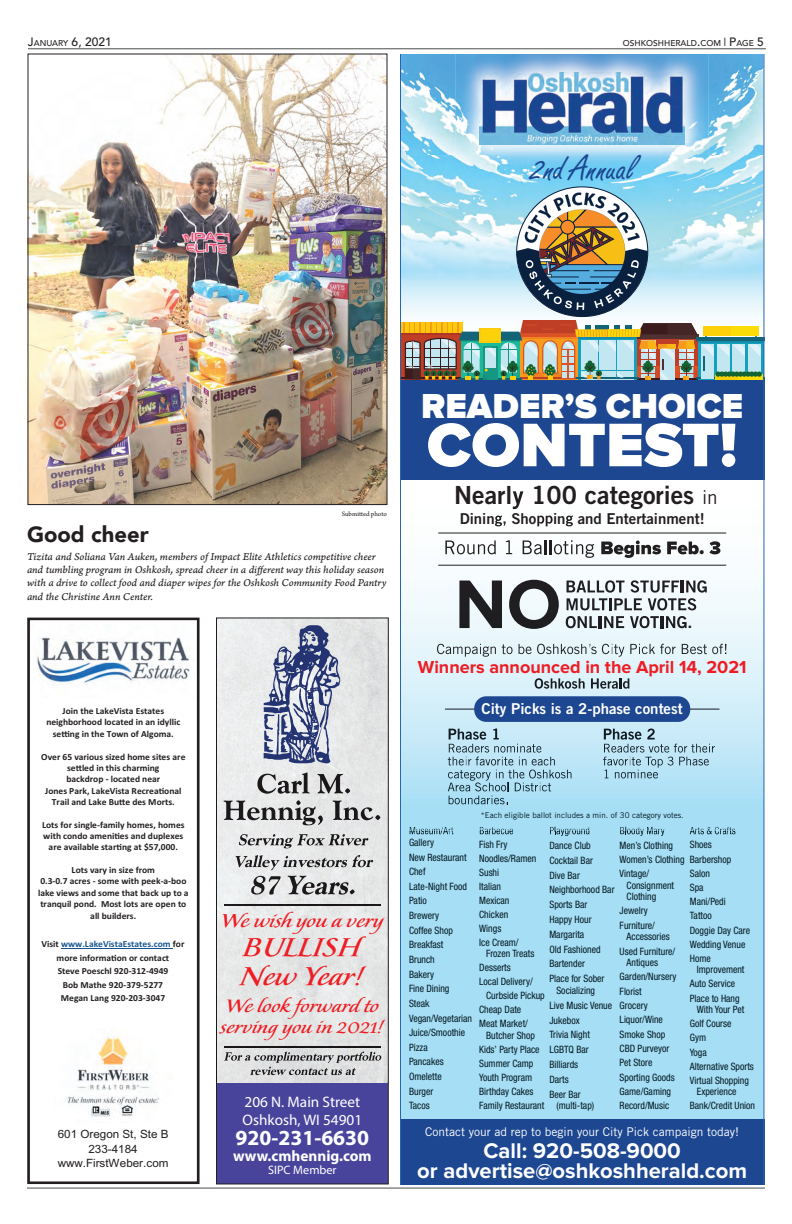
<style>
.page{position:relative;width:792px;height:1224px;background:#fff}
.page>*{position:absolute;margin:0;border:0;box-sizing:border-box;transform-origin:0 0}
.t1{font:900 63.7px "Lincoln Proxima Nova";color:#fff}
.t2{font:36.4px "Freestyle Script Std";color:#1d4791}
.t3{font:900 36px "Lincoln Proxima Nova";color:#fff}
.t4{font:33px/29px "Florens LP Std";color:#ee1d23;scale:1.1 1}
.t5{font:25px "Trade Gothic LT Std Bd 2";color:#231f20}
.t6{font:24px "Florens LP Std";color:#ee1d23;scale:1.1 1}
.t7{font:23px/21px "Florens LP Std";color:#ee1d23;scale:1.1 1}
.t8{font:700 22px/20px "Lincoln Proxima Nova";color:#fff;text-align:center}
.t9{font:900 22px "Avenir";color:#231f20}
.t10{font:700 21.6px "Myriad Pro";color:#fff}
.t11{font:900 19px "Lincoln Proxima Nova";color:#211e20}
.t12{font:700 18px "Lincoln Proxima Nova";color:#ee1d23}
.t13{font:16.5px "Trade Gothic LT Std Bd 2";color:#1d1d20}
.t14{font:15.2px/18.3px "Myriad Pro";color:#fff}
.t15{font:700 15.2px "Myriad Pro";color:#fff}
.t16{font:15px "Trade Gothic LT Std Bd 2";color:#231f20}
.t17{font:15px "Trade Gothic LT Std Bd 2";color:#fff}
.t18{font:12.2px "Myriad Pro";color:#fff}
.t19{font:12px "Trade Gothic LT Std";color:#fff}
.t20{font:500 12px "Avenir LT Std";color:#231f20}
.t21{font:11.4px/14.7px "Arial";color:#231f20;text-align:center}
.t22{font:11px/13.2px "Arno Pro Italic Caption";letter-spacing:-.005em;color:#231f20}
.t23{font:condensed 10.2px/14.6px "Helvetica Neue LT Std";color:#051821}
.t24{font:700 9.3px/11.4px "Calibri";color:#231f20;text-align:center}
.t25{font:500 8.4px "Avenir LT Std";color:#231f20}
.t26{font:8px "Trade Gothic LT Std";color:#051821}
.t27{font:7px "Arno Pro Sm Text";letter-spacing:-.005em;color:#231f20}
.s1{font-size:8.4px}
.s2{font-size:12px}
.s3{color:#175590}
.s4{font-family:"Trade Gothic LT Std";font-size:19px}
</style>
<div class="page">
<hr style="left:27px;top:1188px;width:738px;height:1px;background:#4b4c4d">
<hr style="left:28px;top:48px;width:738px;height:1px;background:#4b4c4d">
<div style="left:27px;top:618px;width:173px;height:566px;border:3px solid #231f20"></div>
<img style="left:67px;top:1036px;width:93px;height:81px">
<img style="left:36px;top:637px;width:157px;height:48px">
<hr style="left:61px;top:948px;width:112px;height:1px;background:#175590">
<img style="left:216px;top:617px;width:173px;height:466px">
<div style="left:216px;top:1083px;width:173px;height:101px;background:#48449c"></div>
<svg style="left:263px;top:625px;width:78px;height:139px;background:#9aa1bb"></svg>
<svg style="left:239px;top:834px;width:129px;height:14px;background:#b3b3b4"></svg>
<svg style="left:236px;top:855px;width:137px;height:15px;background:#b8b8b8"></svg>
<img style="left:251px;top:876px;width:15px;height:19px">
<img style="left:269px;top:876px;width:12px;height:19px">
<img style="left:288px;top:876px;width:18px;height:18px">
<svg style="left:302px;top:882px;width:53px;height:13px"></svg>
<img style="left:225px;top:1046px;width:155px;height:1px">
<img style="left:225px;top:905px;width:155px;height:1px">
<img style="left:257px;top:774px;width:19px;height:20px">
<svg style="left:278px;top:781px;width:24px;height:13px"></svg>
<img style="left:302px;top:772px;width:8px;height:21px">
<img style="left:317px;top:774px;width:26px;height:19px">
<svg style="left:345px;top:788px;width:5px;height:5px"></svg>
<img style="left:224px;top:801px;width:22px;height:19px">
<svg style="left:247px;top:807px;width:13px;height:13px"></svg>
<img style="left:261px;top:807px;width:33px;height:13px">
<img style="left:295px;top:800px;width:8px;height:20px">
<img style="left:303px;top:806px;width:13px;height:19px">
<svg style="left:318px;top:816px;width:5px;height:9px"></svg>
<img style="left:333px;top:801px;width:9px;height:19px">
<img style="left:343px;top:807px;width:16px;height:13px">
<svg style="left:361px;top:807px;width:19px;height:13px"></svg>
<img style="left:30px;top:56px;width:355px;height:447px">
<svg style="left:400px;top:54px;width:364px;height:1130px;background:#99bdd5"></svg>
<svg style="left:410px;top:831px;width:43px;height:3px"></svg>
<svg style="left:480px;top:831px;width:33px;height:3px"></svg>
<svg style="left:550px;top:831px;width:39px;height:5px"></svg>
<svg style="left:620px;top:831px;width:44px;height:5px"></svg>
<svg style="left:690px;top:831px;width:45px;height:3px"></svg>
<p class="t20" style="left:28px;top:35px;width:85px">J<span class="s1">ANUARY</span> 6, 2021</p>
<p class="t25" style="left:623px;top:38px;width:143px">OSHKOSHHERALD<span class="s2">.</span>COM <span class="s2">P</span>AGE <span class="s2">5</span></p>
<h2 class="t2" style="left:530px;top:147px;width:105px">2nd Annual</h2>
<p class="t27" style="left:342px;top:510px;width:47px">Submitted photo</p>
<h3 class="t9" style="left:27px;top:516px;width:123px">Good cheer</h3>
<p class="t22" style="left:27px;top:551px;width:361px">Tizita and Soliana Van Auken, members of Impact Elite Athletics competitive cheer and tumbling program in Oshkosh, spread cheer in a different way this holiday season with a drive to collect food and diaper wipes for the Oshkosh Community Food Pantry and the Christine Ann Center.</p>
<p class="t24" style="left:46px;top:705px;width:136px">Join the LakeVista Estates neighborhood located in an idyllic setting in the Town of Algoma.</p>
<p class="t24" style="left:41px;top:751px;width:146px">Over 65 various sized home sites are settled in this charming<br>backdrop - located near<br>Jones Park, LakeVista Recreational<br>Trail and Lake Butte des Morts.</p>
<p class="t24" style="left:42px;top:819px;width:144px">Lots for single-family homes, homes with condo amenities and duplexes are available starting at $57,000.</p>
<p class="t24" style="left:38px;top:864px;width:152px">Lots vary in size from<br>0.3-0.7 acres - some with peek-a-boo lake views and some that back up to a tranquil pond. Most lots are open to all builders.</p>
<p class="t24" style="left:42px;top:937px;width:144px;line-height:13.5px">Visit <span class="s3">www.LakeVistaEstates.com</span> for more information or contact<br>Steve Poeschl 920-312-4949<br>Bob Mathe 920-379-5277<br>Megan Lang 920-203-3047</p>
<p class="t21" style="left:58px;top:1126px;width:112px">601 Oregon St, Ste B<br>233-4184 www.FirstWeber.com</p>
<h3 class="t6" style="left:221px;top:905px;width:150px">We wishyou a very</h3>
<h3 class="t4" style="left:240px;top:933px;width:114px">BULLISH<br>New Year!</h3>
<h3 class="t7" style="left:221px;top:996px;width:150px">We lookforwardto servingyou in 2021!</h3>
<h3 class="t14" style="left:243px;top:1092px;width:121px">206 N. Main Street<br>Oshkosh, WI 54901</h3>
<h3 class="t10" style="left:236px;top:1124px;width:135px">920-231-6630</h3>
<h3 class="t15" style="left:233px;top:1146px;width:140px">www.cmhennig.com</h3>
<p class="t18" style="left:268px;top:1163px;width:70px">SIPC Member</p>
<h3 class="t3" style="left:421px;top:385px;width:324px">READER’S CHOICE</h3>
<h1 class="t1" style="left:427px;top:408px;width:312px">CONTEST!</h1>
<h3 class="t5" style="left:454px;top:480px;width:265px">Nearl 100 cate ories <span class="s4">in</span></h3>
<h3 class="t16" style="left:460px;top:509px;width:247px">Dinin Sho in and Entertainment!</h3>
<h3 class="t11" style="left:699px;top:537px;width:7px">.</h3>
<h3 class="t13" style="left:688px;top:612px;width:7px">.</h3>
<h3 class="t12" style="left:418px;top:657px;width:330px">Winners announced in the April 14, 2021</h3>
<h3 class="t17" style="left:482px;top:699px;width:203px">City Picks is a 2-phase contest</h3>
<p class="t26" style="left:481px;top:810px;width:204px">*Each eligible ballot includes a min. of 30 category votes.</p>
<p class="t23" style="left:409px;top:835px;width:65px">Gallery<br>New Restaurant<br>Chef<br>Late-Night Food<br>Patio<br>Brewery<br>Coffee Shop<br>Breakfast<br>Brunch<br>Bakery<br>Fine Dining<br>Steak<br>Vegan/Vegetarian<br>Juice/Smoothie<br>Pizza<br>Pancakes<br>Omelette<br>Burger<br>Tacos</p>
<p class="t23" style="left:479px;top:838px;width:59px;line-height:13.9px">Fish Fry<br>Noodles/Ramen<br>Sushi<br>Italian<br>Mexican<br>Chicken<br>Wings<br>Ice Cream/</p>
<p class="t23" style="left:690px;top:838px;width:62px;line-height:14.2px">Shoes<br>Barbershop<br>Salon<br>Spa<br>Mani/Pedi<br>Tattoo<br>Doggie Day Care<br>Wedding Venue<br>Home</p>
<p class="t23" style="left:690px;top:963px;width:56px;line-height:14.2px;text-indent:7px">Improvement<br>Auto Service<br>Place to Hang</p>
<p class="t23" style="left:690px;top:1002px;width:66px;line-height:14.2px;text-indent:7px">With Your Pet<br>Golf Course<br>Gym<br>Yoga<br>Alternative Sports<br>Virtual Shopping</p>
<p class="t23" style="left:690px;top:1084px;width:67px;line-height:14.2px;text-indent:7px">Experience<br>Bank/Credit Union</p>
<p class="t23" style="left:620px;top:838px;width:66px;line-height:14.3px">Men’s Clothing<br>Women’s Clothing<br>Vintage/</p>
<p class="t23" style="left:627px;top:879px;width:49px;line-height:11.4px">Consignment<br>Clothing</p>
<p class="t23" style="left:620px;top:904px;width:37px;line-height:14.3px">Jewelry<br>Furniture/</p>
<p class="t23" style="left:620px;top:929px;width:57px;line-height:14.3px;text-align:center">Accessories<br>Used Furniture/</p>
<p class="t23" style="left:620px;top:955px;width:58px;line-height:14.3px;text-indent:7px">Antiques<br>Garden/Nursery<br>Florist<br>Grocery<br>Liquor/Wine<br>Smoke Shop<br>CBD Purveyor<br>Pet Store<br>Sporting Goods<br>Game/Gaming<br>Record/Music</p>
<p class="t23" style="left:549px;top:838px;width:67px">Dance Club<br>Cocktail Bar<br>Dive Bar<br>Neighborhood Bar<br>Sports Bar<br>Happy Hour<br>Margarita<br>Old Fashioned<br>Bartender<br>Place for Sober</p>
<p class="t23" style="left:549px;top:983px;width:64px;text-indent:7px">Socializing<br>Live Music Venue<br>Jukebox<br>Trivia Night<br>LGBTQ Bar<br>Billiards<br>Darts<br>Beer Bar</p>
<p class="t23" style="left:556px;top:1098px;width:39px">(multi-tap)</p>
<p class="t23" style="left:486px;top:947px;width:50px">Frozen Treats</p>
<p class="t23" style="left:479px;top:960px;width:33px">Desserts</p>
<p class="t23" style="left:479px;top:974px;width:55px">Local Delivery/</p>
<p class="t23" style="left:486px;top:988px;width:60px">Curbside Pickup</p>
<p class="t23" style="left:479px;top:1002px;width:44px">Cheap Date</p>
<p class="t23" style="left:479px;top:1016px;width:50px">Meat Market/</p>
<p class="t23" style="left:479px;top:1028px;width:67px;line-height:14.1px;text-indent:7px">Butcher Shop<br>Kids’ Party Place<br>Summer Camp<br>Youth Program<br>Birthday Cakes<br>Family Restaurant</p>
<p class="t19" style="left:425px;top:1125px;width:315px">Contact your ad rep to begin your City Pick campaign today!</p>
<h3 class="t8" style="left:417px;top:1141px;width:331px">Call: 920-508-9000<br>or advertise@oshkoshherald.com</h3>
</div>
